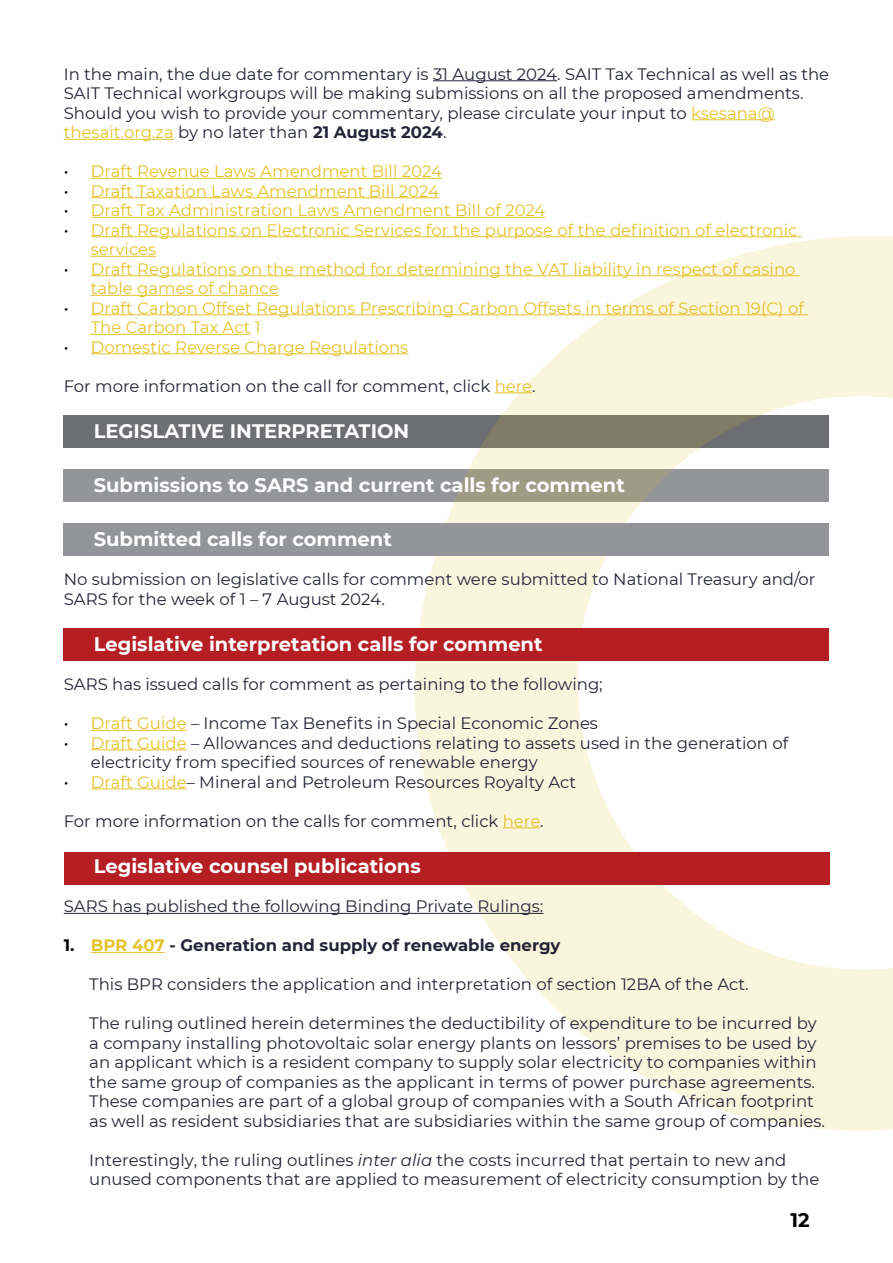
<style>
.page{position:relative;width:893px;height:1263px;background:#fff}
.page>*{position:absolute;margin:0;border:0;box-sizing:border-box;transform-origin:0 0}
.t1{font:700 19.5px "Montserrat";color:#fff}
.t2{font:700 19.5px "Montserrat";color:#000}
.t3{font:16.5px/19.5px "Montserrat";color:#232537}
.t4{font:16.5px/19.5px "Montserrat";color:#e4c22b}
.t5{font:700 16.5px "Montserrat";color:#232537}
.s1{color:#e4c22b}
.s2{font-weight:700}
.s3{color:#000}
.s4{font-style:italic}
</style>
<div class="page">
<div style="left:64px;top:469px;width:765px;height:32px;background:#939598"></div>
<div style="left:64px;top:415px;width:765px;height:32px;background:#6d6e71"></div>
<svg style="left:401px;top:235px;width:492px;height:896px"></svg>
<div style="left:64px;top:628px;width:765px;height:32px;background:#b51f24"></div>
<div style="left:64px;top:523px;width:765px;height:33px;background:#939598"></div>
<div style="left:64px;top:852px;width:765px;height:32px;background:#b51f24"></div>
<hr style="left:433px;top:80px;width:124px;height:1px;background:#232537">
<hr style="left:691px;top:119px;width:84px;height:1px;background:#e4c22b">
<hr style="left:64px;top:139px;width:110px;height:1px;background:#e4c22b">
<hr style="left:91px;top:178px;width:351px;height:1px;background:#e4c22b">
<hr style="left:91px;top:197px;width:348px;height:1px;background:#e4c22b">
<hr style="left:91px;top:217px;width:454px;height:1px;background:#e4c22b">
<hr style="left:91px;top:236px;width:711px;height:1px;background:#e4c22b">
<hr style="left:91px;top:256px;width:65px;height:1px;background:#e4c22b">
<hr style="left:91px;top:275px;width:709px;height:1px;background:#e4c22b">
<hr style="left:91px;top:295px;width:188px;height:1px;background:#e4c22b">
<hr style="left:91px;top:314px;width:717px;height:1px;background:#e4c22b">
<hr style="left:91px;top:334px;width:159px;height:1px;background:#e4c22b">
<hr style="left:91px;top:353px;width:317px;height:1px;background:#e4c22b">
<hr style="left:495px;top:392px;width:37px;height:1px;background:#e4c22b">
<hr style="left:91px;top:730px;width:96px;height:1px;background:#e4c22b">
<hr style="left:91px;top:749px;width:96px;height:1px;background:#e4c22b">
<hr style="left:91px;top:788px;width:96px;height:1px;background:#e4c22b">
<hr style="left:503px;top:827px;width:37px;height:1px;background:#e4c22b">
<hr style="left:64px;top:913px;width:479px;height:1px;background:#232537">
<hr style="left:91px;top:952px;width:74px;height:1px;background:#e4c22b">
<p class="t3" style="left:64px;top:63px;width:767px">In the main, the due date for commentary is 31 August 2024. SAIT Tax Technical as well as the SAIT Technical workgroups will be making submissions on all the proposed amendments.<br>Should you wish to provide your commentary, please circulate your input to <span class="s1">ksesana@ thesait.org.za</span> by no later than <span class="s2">21 August 2024</span>.</p>
<p class="t4" style="left:64px;top:161px;width:380px"><span class="s3">•</span> Draft Revenue Laws Amendment Bill 2024</p>
<p class="t4" style="left:64px;top:180px;width:377px"><span class="s3">•</span> Draft Taxation Laws Amendment Bill 2024</p>
<p class="t4" style="left:64px;top:200px;width:483px"><span class="s3">•</span> Draft Tax Administration Laws Amendment Bill of 2024</p>
<p class="t4" style="left:91px;top:219px;width:708px;text-indent:-27px"><span class="s3">•</span> Draft Regulations on Electronic Services for the purpose of the definition of electronic services</p>
<p class="t4" style="left:91px;top:258px;width:706px;text-indent:-27px"><span class="s3">•</span> Draft Regulations on the method for determining the VAT liability in respect of casino table games of chance</p>
<p class="t4" style="left:91px;top:297px;width:715px;text-indent:-27px"><span class="s3">•</span> Draft Carbon Offset Regulations Prescribing Carbon Offsets in terms of Section 19(C) of<br>The Carbon Tax Act 1</p>
<p class="t4" style="left:64px;top:336px;width:346px"><span class="s3">•</span> Domestic Reverse Charge Regulations</p>
<p class="t3" style="left:64px;top:375px;width:473px">For more information on the call for comment, click <span class="s1">here</span>.</p>
<p class="t1" style="left:94px;top:417px;width:317px">LEGISLATIVE INTERPRETATION</p>
<p class="t1" style="left:94px;top:471px;width:533px">Submissions to SARS and current calls for comment</p>
<p class="t1" style="left:94px;top:525px;width:300px">Submitted calls for comment</p>
<p class="t3" style="left:64px;top:569px;width:753px">No submission on legislative calls for comment were submitted to National Treasury and/or<br>SARS for the week of 1 – 7 August 2024.</p>
<p class="t1" style="left:94px;top:630px;width:450px">Legislative interpretation calls for comment</p>
<p class="t3" style="left:64px;top:674px;width:540px">SARS has issued calls for comment as pertaining to the following;</p>
<p class="t3" style="left:64px;top:713px;width:536px"><span class="s3">•</span> <span class="s1">Draft Guide</span> – Income Tax Benefits in Special Economic Zones</p>
<p class="t3" style="left:91px;top:732px;width:699px;text-indent:-27px"><span class="s3">•</span> <span class="s1">Draft Guide</span> – Allowances and deductions relating to assets used in the generation of electricity from specified sources of renewable energy</p>
<p class="t3" style="left:64px;top:771px;width:514px"><span class="s3">•</span> <span class="s1">Draft Guide</span>– Mineral and Petroleum Resources Royalty Act</p>
<p class="t3" style="left:64px;top:810px;width:481px">For more information on the calls for comment, click <span class="s1">here</span>.</p>
<p class="t1" style="left:94px;top:852px;width:328px">Legislative counsel publications</p>
<p class="t3" style="left:64px;top:896px;width:481px">SARS has published the following Binding Private Rulings:</p>
<p class="t5" style="left:64px;top:933px;width:498px"><span class="s3">1.</span> <span class="s1">BPR 407</span> - Generation and supply of renewable energy</p>
<p class="t3" style="left:89px;top:974px;width:661px">This BPR considers the application and interpretation of section 12BA of the Act.</p>
<p class="t3" style="left:89px;top:1013px;width:737px">The ruling outlined herein determines the deductibility of expenditure to be incurred by a company installing photovoltaic solar energy plants on lessors’ premises to be used by an applicant which is a resident company to supply solar electricity to companies within the same group of companies as the applicant in terms of power purchase agreements.<br>These companies are part of a global group of companies with a South African footprint as well as resident subsidiaries that are subsidiaries within the same group of companies.</p>
<p class="t3" style="left:89px;top:1149px;width:732px">Interestingly, the ruling outlines <span class="s4">inter alia</span> the costs incurred that pertain to new and unused components that are applied to measurement of electricity consumption by the</p>
<p class="t2" style="left:791px;top:1206px;width:21px">12</p>
</div>
